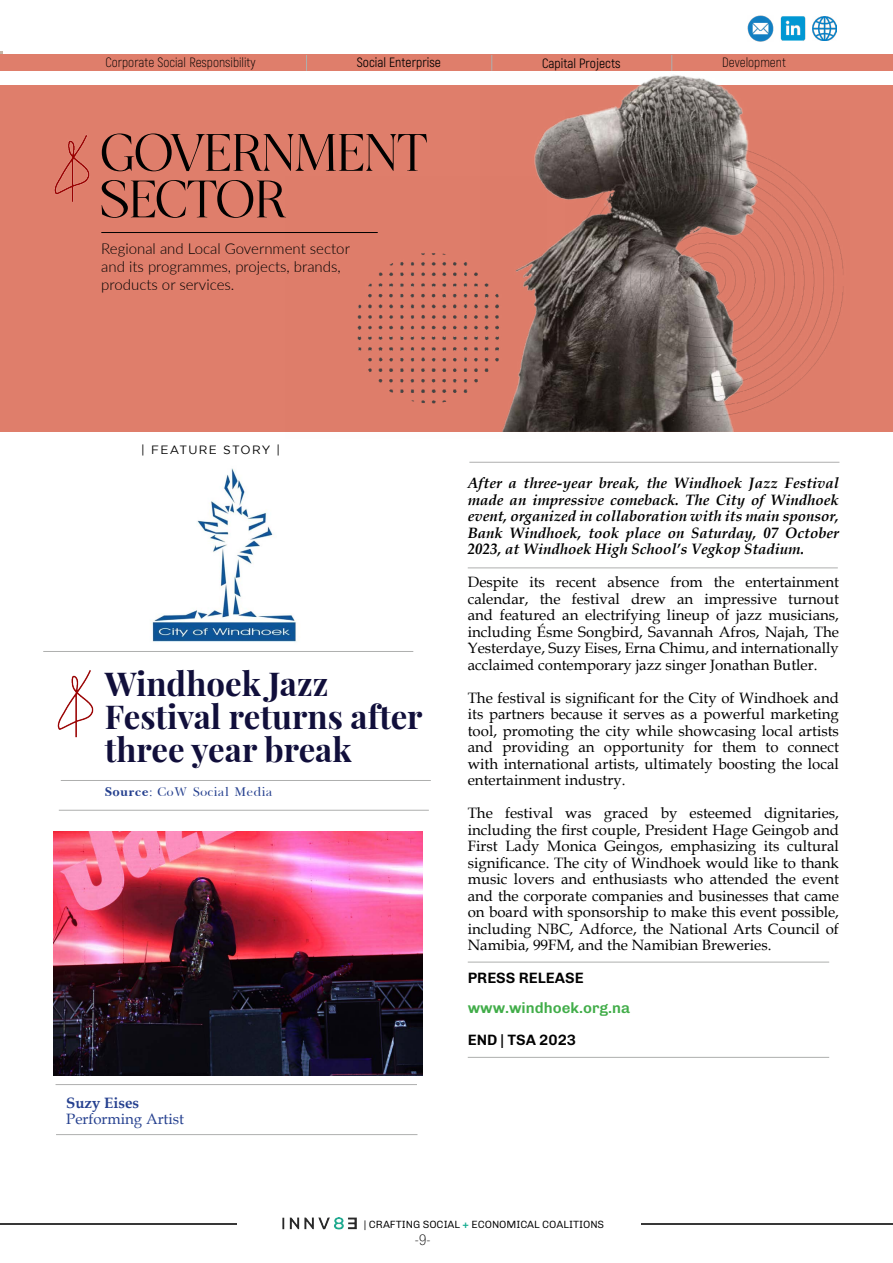
<style>
.page{position:relative;width:893px;height:1263px;background:#fff}
.page>*{position:absolute;margin:0;border:0;box-sizing:border-box;transform-origin:0 0}
.t1{font:700 52.5px/46.5px "Sande More Demo";color:#000101}
.t2{font:700 33px/33px "Playfair Display";color:#110f3b}
.t3{font:15px/16.5px "Book Antiqua";color:#000;text-align:justify}
.t4{font:italic 700 15px/16.5px "Book Antiqua";color:#000;text-align:justify}
.t5{font:300 15px/18px "Lato";color:#000}
.t6{font:600 15px "Chivo";color:#000}
.t7{font:300 15px "Baskerville";color:#25408f}
.t8{font:600 15px "Chivo";color:#41ad49}
.t9{font:15px "Book Antiqua";color:#25408f}
.t10{font:700 15px "Book Antiqua";color:#25408f}
.t11{font:100 condensed 15px "Helvetica Neue LT Pro";color:#000}
.t12{font:300 13.5px "Akrobat";color:#000}
.t13{font:13.5px "Akrobat";color:#000}
.t14{font:12px "Gotham";letter-spacing:.11em;color:#000}
.t15{font:300 10.5px "Chivo";letter-spacing:-.005em;color:#000}
.s1{font-weight:700}
.s2{font-weight:700;color:#17ad91}
</style>
<div class="page">
<svg style="left:0;top:1223px;width:236px;height:2px"></svg>
<svg style="left:641px;top:1223px;width:252px;height:2px"></svg>
<img style="left:282px;top:1217px;width:74px;height:13px">
<img style="left:780px;top:16px;width:26px;height:25px">
<img style="left:813px;top:17px;width:23px;height:23px">
<img style="left:748px;top:16px;width:25px;height:25px">
<div style="left:0;top:85px;width:893px;height:347px;background:#df7e6b"></div>
<img style="left:54px;top:135px;width:36px;height:67px">
<hr style="left:101px;top:232px;width:277px;height:1px;background:#000101">
<div style="left:0;top:54px;width:893px;height:17px;background:#df7e6b"></div>
<svg style="left:306px;top:55px;width:1px;height:16px"></svg>
<svg style="left:491px;top:55px;width:1px;height:16px"></svg>
<svg style="left:671px;top:55px;width:1px;height:16px"></svg>
<img style="left:534px;top:75px;width:209px;height:357px">
<img style="left:565px;top:110px;width:279px;height:322px">
<img style="left:357px;top:177px;width:190px;height:255px">
<img style="left:151px;top:468px;width:145px;height:174px">
<img style="left:53px;top:831px;width:370px;height:244px">
<img style="left:57px;top:670px;width:37px;height:68px">
<hr style="left:61px;top:780px;width:370px;height:1px;background:#aeafae">
<hr style="left:59px;top:810px;width:370px;height:1px;background:#aeafae">
<hr style="left:469px;top:462px;width:370px;height:1px;background:#aeafae">
<hr style="left:468px;top:568px;width:370px;height:1px;background:#aeafae">
<hr style="left:43px;top:651px;width:370px;height:1px;background:#aeafae">
<hr style="left:56px;top:1084px;width:361px;height:1px;background:#aeafae">
<hr style="left:56px;top:1134px;width:361px;height:1px;background:#aeafae">
<hr style="left:468px;top:962px;width:361px;height:1px;background:#aeafae">
<hr style="left:468px;top:1057px;width:361px;height:1px;background:#aeafae">
<p class="t12" style="left:105px;top:55px;width:152px">Corporate Social Responsibility</p>
<p class="t13" style="left:357px;top:54px;width:86px">Social Enterprise</p>
<p class="t13" style="left:542px;top:55px;width:80px">Capital Projects</p>
<p class="t12" style="left:722px;top:55px;width:65px">Development</p>
<h1 class="t1" style="left:100px;top:133px;width:329px">GOVERNMENT<br>SECTOR</h1>
<p class="t5" style="left:101px;top:239px;width:250px">Regional and Local Government sector and its programmes, projects, brands, products or services.</p>
<p class="t14" style="left:141px;top:444px;width:140px">| FEATURE STORY |</p>
<h2 class="t2" style="left:105px;top:667px;width:319px">Windhoek Jazz<br>Festival returns after three year break</h2>
<p class="t7" style="left:105px;top:784px;width:170px"><span class="s1">Source</span>: CoW Social Media</p>
<p class="t10" style="left:66px;top:1092px;width:74px">Suzy Eises</p>
<p class="t9" style="left:66px;top:1108px;width:119px">Performing Artist</p>
<p class="t4" style="left:468px;top:475px;width:373px">After a three-year break, the Windhoek Jazz Festival made an impressive comeback. The City of Windhoek event, organized in collaboration with its main sponsor, Bank Windhoek, took place on Saturday, 07 October 2023, at Windhoek High School’s Vegkop Stadium.</p>
<p class="t3" style="left:468px;top:573px;width:373px">Despite its recent absence from the entertainment calendar, the festival drew an impressive turnout and featured an electrifying lineup of jazz musicians, including Ésme Songbird, Savannah Afros, Najah, The Yesterdaye, Suzy Eises, Erna Chimu, and internationally acclaimed contemporary jazz singer Jonathan Butler.</p>
<p class="t3" style="left:468px;top:689px;width:373px">The festival is significant for the City of Windhoek and its partners because it serves as a powerful marketing tool, promoting the city while showcasing local artists and providing an opportunity for them to connect with international artists, ultimately boosting the local entertainment industry.</p>
<p class="t3" style="left:468px;top:804px;width:373px">The festival was graced by esteemed dignitaries, including the first couple, President Hage Geingob and First Lady Monica Geingos, emphasizing its cultural significance. The city of Windhoek would like to thank music lovers and enthusiasts who attended the event and the corporate companies and businesses that came on board with sponsorship to make this event possible, including NBC, Adforce, the National Arts Council of Namibia, 99FM, and the Namibian Breweries.</p>
<p class="t6" style="left:468px;top:966px;width:117px">PRESS RELEASE</p>
<p class="t8" style="left:468px;top:996px;width:164px">www.windhoek.org.na</p>
<p class="t6" style="left:468px;top:1028px;width:110px">END | TSA 2023</p>
<p class="t15" style="left:364px;top:1216px;width:242px">| CRAFTING SOCIAL <span class="s2">+</span> ECONOMICAL COALITIONS</p>
<p class="t11" style="left:414px;top:1231px;width:18px">-9-</p>
</div>
